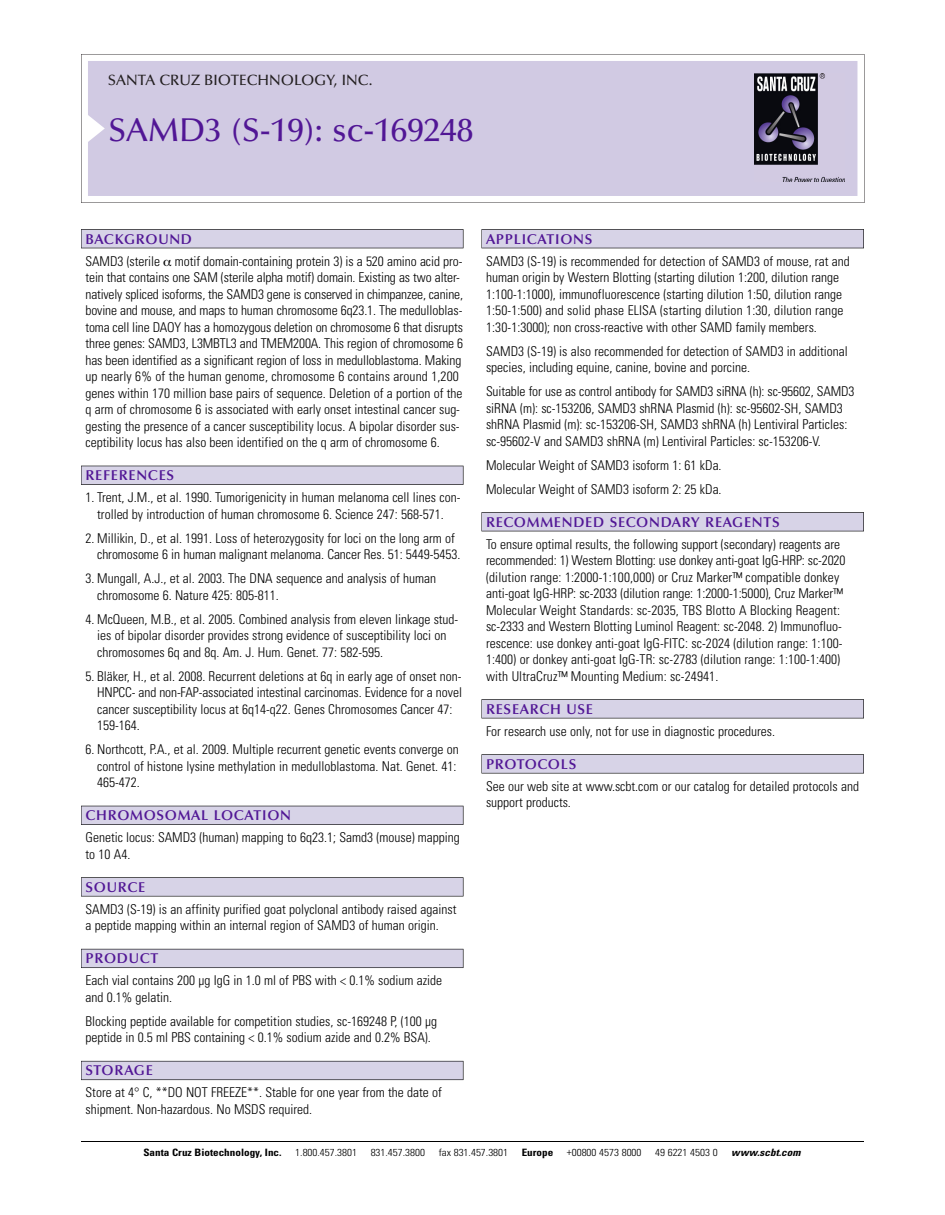
<style>
.page{position:relative;width:945px;height:1215px;background:#fff}
.page>*{position:absolute;margin:0;border:0;box-sizing:border-box;transform-origin:0 0}
.t1{font:500 33px "Optima";color:#511695}
.t2{font:500 15px "Optima";color:#231f20}
.t3{font:600 14.25px "Optima";letter-spacing:.05em;color:#511695}
.t4{font:300 condensed 13.5px/16.5px "Univers";color:#000}
.t5{font:300 condensed 10.2px "Univers";color:#000;scale:1.1 1}
.t6{font:700 condensed 10.2px "Univers";color:#000;scale:1.1 1}
.t7{font:italic 700 condensed 10.2px "Univers";letter-spacing:.005em;color:#000;scale:1.1 1}
</style>
<div class="page">
<svg style="left:81px;top:54px;width:783px;height:149px"></svg>
<div style="left:88px;top:61px;width:769px;height:135px;background:#d1cae3"></div>
<img style="left:755px;top:74px;width:90px;height:108px">
<div style="left:81px;top:229px;width:382px;height:19px;background:#525156"></div>
<div style="left:81px;top:230px;width:382px;height:18px;background:#d7d3e7"></div>
<div style="left:81px;top:466px;width:382px;height:19px;background:#515055"></div>
<div style="left:81px;top:466px;width:382px;height:18px;background:#d7d3e7"></div>
<div style="left:81px;top:806px;width:382px;height:19px;background:#525158"></div>
<div style="left:81px;top:806px;width:382px;height:18px;background:#d7d3e7"></div>
<div style="left:81px;top:877px;width:382px;height:19px;background:#575759"></div>
<div style="left:81px;top:878px;width:382px;height:18px;background:#d7d3e7"></div>
<div style="left:81px;top:949px;width:382px;height:19px;background:#5b5a62"></div>
<div style="left:81px;top:949px;width:382px;height:18px;background:#d7d3e7"></div>
<div style="left:81px;top:1061px;width:382px;height:19px;background:#66646e"></div>
<div style="left:81px;top:1061px;width:382px;height:18px;background:#d7d3e7"></div>
<div style="left:482px;top:229px;width:382px;height:19px;background:#525156"></div>
<div style="left:482px;top:230px;width:381px;height:18px;background:#d7d3e7"></div>
<div style="left:482px;top:512px;width:382px;height:19px;background:#525155"></div>
<div style="left:482px;top:513px;width:381px;height:18px;background:#d7d3e7"></div>
<div style="left:482px;top:699px;width:382px;height:19px;background:#545357"></div>
<div style="left:482px;top:700px;width:381px;height:18px;background:#d7d3e7"></div>
<div style="left:482px;top:754px;width:382px;height:19px;background:#575759"></div>
<div style="left:482px;top:755px;width:381px;height:18px;background:#d7d3e7"></div>
<hr style="left:81px;top:1141px;width:783px;height:1px;background:#000">
<p class="t2" style="left:108px;top:74px;width:266px">SANTA CRUZ BIOTECHNOLOGY, INC.</p>
<h1 class="t1" style="left:108px;top:117px;width:367px">SAMD3 (S-19): sc-169248</h1>
<p class="t3" style="left:86px;top:233px;width:108px">BACKGROUND</p>
<p class="t4" style="left:86px;top:254px;width:379px">SAMD3 (sterile motif domain-containing protein 3) is a 520 amino acid pro&shy;tein that contains one SAM (sterile alpha motif) domain. Existing as two alter&shy;natively spliced isoforms, the SAMD3 gene is conserved in chimpanzee, canine, bovine and mouse, and maps to human chromosome 6q23.1. The medulloblas&shy;toma cell line DAOY has a homozygous deletion on chromosome 6 that disrupts three genes: SAMD3, L3MBTL3 and TMEM200A. This region of chromosome 6 has been identified as a significant region of loss in medulloblastoma. Making up nearly 6% of the human genome, chromosome 6 contains around 1,200 genes within 170 million base pairs of sequence. Deletion of a portion of the q arm of chromosome 6 is associated with early onset intestinal cancer sug&shy;gesting the presence of a cancer susceptibility locus. A bipolar disorder sus&shy;ceptibility locus has also been identified on the q arm of chromosome 6.</p>
<p class="t3" style="left:86px;top:470px;width:90px">REFERENCES</p>
<p class="t4" style="left:86px;top:490px;width:376px;text-align:center">1. Trent, J.M., et al. 1990. Tumorigenicity in human melanoma cell lines con&shy;trolled by introduction of human chromosome 6. Science 247: 568-571.</p>
<p class="t4" style="left:97px;top:531px;width:365px;text-indent:-12px">2. Millikin, D., et al. 1991. Loss of heterozygosity for loci on the long arm of chromosome 6 in human malignant melanoma. Cancer Res. 51: 5449-5453.</p>
<p class="t4" style="left:97px;top:571px;width:340px;text-indent:-12px">3. Mungall, A.J., et al. 2003. The DNA sequence and analysis of human chromosome 6. Nature 425: 805-811.</p>
<p class="t4" style="left:97px;top:612px;width:363px;text-indent:-12px">4. McQueen, M.B., et al. 2005. Combined analysis from eleven linkage stud&shy;ies of bipolar disorder provides strong evidence of susceptibility loci on chromosomes 6q and 8q. Am. J. Hum. Genet. 77: 582-595.</p>
<p class="t4" style="left:97px;top:669px;width:366px;text-indent:-12px">5. Bläker, H., et al. 2008. Recurrent deletions at 6q in early age of onset non-HNPCC- and non-FAP-associated intestinal carcinomas. Evidence for a novel cancer susceptibility locus at 6q14-q22. Genes Chromosomes Cancer 47:<br>159-164.</p>
<p class="t4" style="left:97px;top:742px;width:363px;text-indent:-12px">6. Northcott, P.A., et al. 2009. Multiple recurrent genetic events converge on control of histone lysine methylation in medulloblastoma. Nat. Genet. 41:<br>465-472.</p>
<p class="t3" style="left:86px;top:810px;width:207px">CHROMOSOMAL LOCATION</p>
<p class="t4" style="left:86px;top:830px;width:376px">Genetic locus: SAMD3 (human) mapping to 6q23.1; Samd3 (mouse) mapping to 10 A4.</p>
<p class="t3" style="left:86px;top:881px;width:61px">SOURCE</p>
<p class="t4" style="left:86px;top:902px;width:372px">SAMD3 (S-19) is an affinity purified goat polyclonal antibody raised against a peptide mapping within an internal region of SAMD3 of human origin.</p>
<p class="t3" style="left:86px;top:953px;width:74px">PRODUCT</p>
<p class="t4" style="left:86px;top:973px;width:358px">Each vial contains 200 µg IgG in 1.0 ml of PBS with &lt; 0.1% sodium azide and 0.1% gelatin.</p>
<p class="t4" style="left:86px;top:1014px;width:353px">Blocking peptide available for competition studies, sc-169248 P, (100 µg peptide in 0.5 ml PBS containing &lt; 0.1% sodium azide and 0.2% BSA).</p>
<p class="t3" style="left:86px;top:1065px;width:69px">STORAGE</p>
<p class="t4" style="left:86px;top:1085px;width:358px">Store at 4° C, **DO NOT FREEZE**. Stable for one year from the date of shipment. Non-hazardous. No MSDS required.</p>
<p class="t3" style="left:486px;top:233px;width:108px">APPLICATIONS</p>
<p class="t4" style="left:486px;top:254px;width:365px">SAMD3 (S-19) is recommended for detection of SAMD3 of mouse, rat and human origin by Western Blotting (starting dilution 1:200, dilution range 1:100-1:1000), immunofluorescence (starting dilution 1:50, dilution range 1:50-1:500) and solid phase ELISA (starting dilution 1:30, dilution range 1:30-1:3000); non cross-reactive with other SAMD family members.</p>
<p class="t4" style="left:486px;top:344px;width:363px">SAMD3 (S-19) is also recommended for detection of SAMD3 in additional species, including equine, canine, bovine and porcine.</p>
<p class="t4" style="left:486px;top:384px;width:370px">Suitable for use as control antibody for SAMD3 siRNA (h): sc-95602, SAMD3 siRNA (m): sc-153206, SAMD3 shRNA Plasmid (h): sc-95602-SH, SAMD3 shRNA Plasmid (m): sc-153206-SH, SAMD3 shRNA (h) Lentiviral Particles: sc-95602-V and SAMD3 shRNA (m) Lentiviral Particles: sc-153206-V.</p>
<p class="t4" style="left:486px;top:454px;width:237px;line-height:24px">Molecular Weight of SAMD3 isoform 1: 61 kDa.<br>Molecular Weight of SAMD3 isoform 2: 25 kDa.</p>
<p class="t3" style="left:486px;top:516px;width:295px">RECOMMENDED SECONDARY REAGENTS</p>
<p class="t4" style="left:486px;top:537px;width:361px">To ensure optimal results, the following support (secondary) reagents are recommended: 1) Western Blotting: use donkey anti-goat IgG-HRP: sc-2020 (dilution range: 1:2000-1:100,000) or Cruz Marker™ compatible donkey anti-goat IgG-HRP: sc-2033 (dilution range: 1:2000-1:5000), Cruz Marker™ Molecular Weight Standards: sc-2035, TBS Blotto A Blocking Reagent: sc-2333 and Western Blotting Luminol Reagent: sc-2048. 2) Immunofluo&shy;rescence: use donkey anti-goat IgG-FITC: sc-2024 (dilution range: 1:100- 1:400) or donkey anti-goat IgG-TR: sc-2783 (dilution range: 1:100-1:400) with UltraCruz™ Mounting Medium: sc-24941.</p>
<p class="t3" style="left:486px;top:703px;width:109px">RESEARCH USE</p>
<p class="t4" style="left:486px;top:724px;width:290px">For research use only, not for use in diagnostic procedures.</p>
<p class="t3" style="left:486px;top:758px;width:92px">PROTOCOLS</p>
<p class="t4" style="left:486px;top:779px;width:375px">See our web site at www.scbt.com or our catalog for detailed protocols and support products.</p>
<p class="t6" style="left:143px;top:1148px;width:127px">Santa Cruz Biotechnology, Inc.</p>
<p class="t5" style="left:295px;top:1148px;width:58px">1.800.457.3801</p>
<p class="t5" style="left:371px;top:1148px;width:51px">831.457.3800</p>
<p class="t5" style="left:439px;top:1148px;width:65px">fax 831.457.3801</p>
<p class="t6" style="left:522px;top:1148px;width:30px">Europe</p>
<p class="t5" style="left:567px;top:1148px;width:69px">+00800 4573 8000</p>
<p class="t5" style="left:655px;top:1148px;width:58px">49 6221 4503 0</p>
<p class="t7" style="left:731px;top:1148px;width:64px">www.scbt.com</p>
</div>
